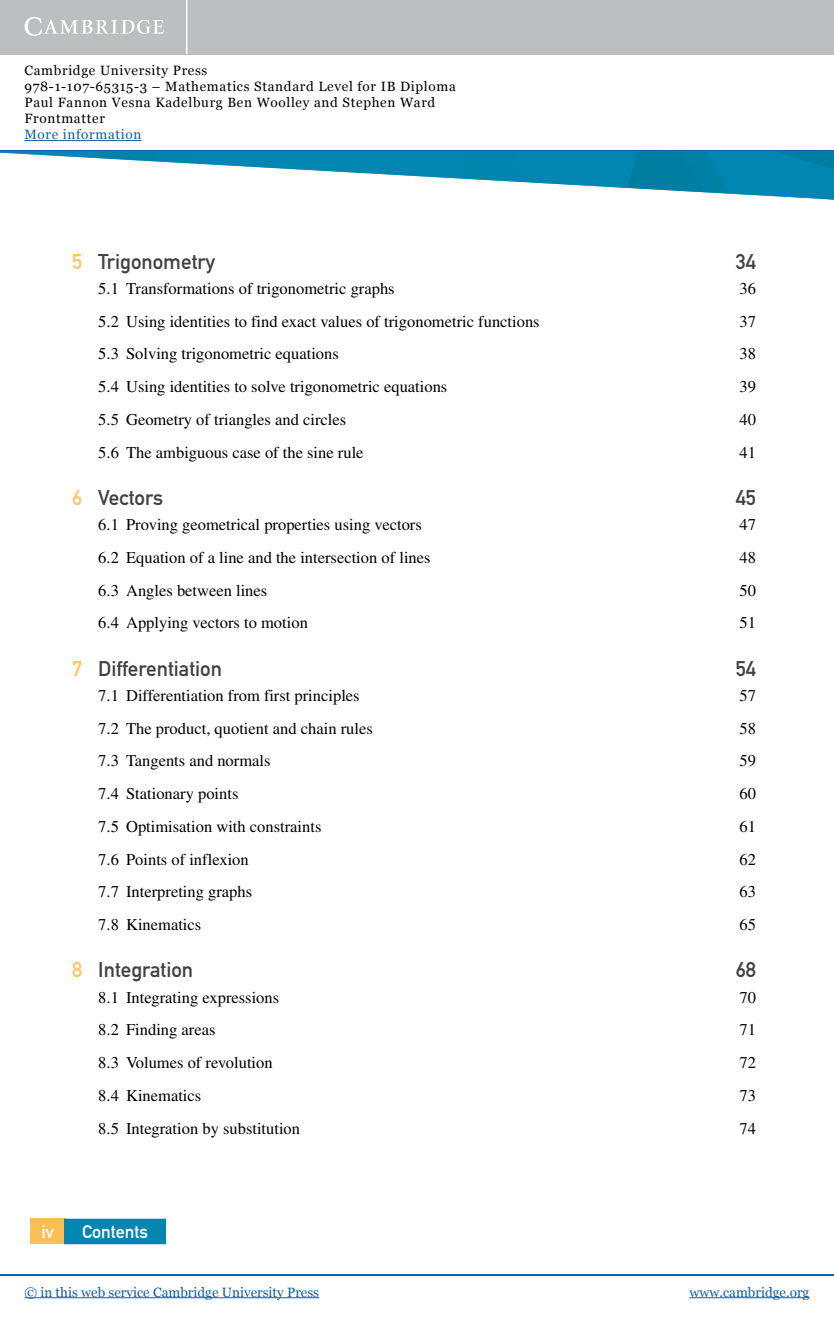
<style>
.page{position:relative;width:834px;height:1321px;background:#fff}
.page>*{position:absolute;margin:0;border:0;box-sizing:border-box;transform-origin:0 0}
.t1{font:21px "DIN Mittelschrift Std";color:#414042}
.t2{font:18px "DIN Mittelschrift Std";color:#fff}
.t3{font:16.5px "Times LT Std";color:#000}
.t4{font:13.5px/16px "Georgia";letter-spacing:.05em;color:#000}
.t5{font:13.5px "Georgia";color:#115fa4}
.t6{font:13.5px "Georgia";letter-spacing:.05em;color:#115fa4}
.s1{color:#fec468}
</style>
<div class="page">
<div style="left:0;top:0;width:833px;height:54px;background:#bcbec0"></div>
<hr style="left:186px;top:0;width:1px;height:54px;background:#fff">
<svg style="left:24px;top:17px;width:140px;height:19px"></svg>
<hr style="left:24px;top:140px;width:117px;height:1px;background:#115fa4">
<hr style="left:0;top:150px;width:833px;height:1px;background:#115fa4">
<hr style="left:0;top:1274px;width:833px;height:1px;background:#115fa4">
<hr style="left:24px;top:1297px;width:295px;height:1px;background:#115fa4">
<hr style="left:689px;top:1297px;width:120px;height:1px;background:#115fa4">
<svg style="left:0;top:151px;width:833px;height:49px"></svg>
<div style="left:30px;top:1219px;width:35px;height:25px;background:#fdbe56"></div>
<div style="left:64px;top:1219px;width:102px;height:25px;background:#0086b0"></div>
<p class="t4" style="left:24px;top:62px;width:433px">Cambridge University Press<br>978-1-107-65315-3 – Mathematics Standard Level for IB Diploma Paul Fannon Vesna Kadelburg Ben Woolley and Stephen Ward Frontmatter</p>
<p class="t6" style="left:24px;top:126px;width:118px">More information</p>
<p class="t1" style="left:72px;top:249px;width:144px"><span class="s1">5</span> Trigonometry</p>
<p class="t1" style="left:735px;top:249px;width:22px">34</p>
<p class="t3" style="left:98px;top:279px;width:298px">5.1 Transformations of trigonometric graphs</p>
<p class="t3" style="left:739px;top:279px;width:18px">36</p>
<p class="t3" style="left:98px;top:312px;width:443px">5.2 Using identities to find exact values of trigonometric functions</p>
<p class="t3" style="left:739px;top:312px;width:18px">37</p>
<p class="t3" style="left:98px;top:344px;width:242px">5.3 Solving trigonometric equations</p>
<p class="t3" style="left:739px;top:344px;width:18px">38</p>
<p class="t3" style="left:98px;top:377px;width:350px">5.4 Using identities to solve trigonometric equations</p>
<p class="t3" style="left:739px;top:377px;width:18px">39</p>
<p class="t3" style="left:98px;top:410px;width:249px">5.5 Geometry of triangles and circles</p>
<p class="t3" style="left:739px;top:410px;width:18px">40</p>
<p class="t3" style="left:98px;top:443px;width:267px">5.6 The ambiguous case of the sine rule</p>
<p class="t3" style="left:739px;top:443px;width:18px">41</p>
<p class="t1" style="left:72px;top:485px;width:93px"><span class="s1">6</span> Vectors</p>
<p class="t1" style="left:735px;top:485px;width:22px">45</p>
<p class="t3" style="left:98px;top:515px;width:325px">6.1 Proving geometrical properties using vectors</p>
<p class="t3" style="left:739px;top:515px;width:18px">47</p>
<p class="t3" style="left:98px;top:548px;width:334px">6.2 Equation of a line and the intersection of lines</p>
<p class="t3" style="left:739px;top:548px;width:18px">48</p>
<p class="t3" style="left:98px;top:581px;width:170px">6.3 Angles between lines</p>
<p class="t3" style="left:739px;top:581px;width:18px">50</p>
<p class="t3" style="left:98px;top:613px;width:211px">6.4 Applying vectors to motion</p>
<p class="t3" style="left:739px;top:613px;width:18px">51</p>
<p class="t1" style="left:72px;top:656px;width:151px"><span class="s1">7</span> Differentiation</p>
<p class="t1" style="left:735px;top:656px;width:22px">54</p>
<p class="t3" style="left:98px;top:686px;width:263px">7.1 Differentiation from first principles</p>
<p class="t3" style="left:739px;top:686px;width:18px">57</p>
<p class="t3" style="left:98px;top:719px;width:276px">7.2 The product, quotient and chain rules</p>
<p class="t3" style="left:739px;top:719px;width:18px">58</p>
<p class="t3" style="left:98px;top:751px;width:174px">7.3 Tangents and normals</p>
<p class="t3" style="left:739px;top:751px;width:18px">59</p>
<p class="t3" style="left:98px;top:784px;width:142px">7.4 Stationary points</p>
<p class="t3" style="left:739px;top:784px;width:18px">60</p>
<p class="t3" style="left:98px;top:817px;width:225px">7.5 Optimisation with constraints</p>
<p class="t3" style="left:739px;top:817px;width:18px">61</p>
<p class="t3" style="left:98px;top:850px;width:152px">7.6 Points of inflexion</p>
<p class="t3" style="left:739px;top:850px;width:18px">62</p>
<p class="t3" style="left:98px;top:882px;width:155px">7.7 Interpreting graphs</p>
<p class="t3" style="left:739px;top:882px;width:18px">63</p>
<p class="t3" style="left:98px;top:915px;width:104px">7.8 Kinematics</p>
<p class="t3" style="left:739px;top:915px;width:18px">65</p>
<p class="t1" style="left:72px;top:958px;width:123px"><span class="s1">8</span> Integration</p>
<p class="t1" style="left:735px;top:958px;width:22px">68</p>
<p class="t3" style="left:98px;top:988px;width:182px">8.1 Integrating expressions</p>
<p class="t3" style="left:739px;top:988px;width:18px">70</p>
<p class="t3" style="left:98px;top:1020px;width:119px">8.2 Finding areas</p>
<p class="t3" style="left:739px;top:1020px;width:18px">71</p>
<p class="t3" style="left:98px;top:1053px;width:176px">8.3 Volumes of revolution</p>
<p class="t3" style="left:739px;top:1053px;width:18px">72</p>
<p class="t3" style="left:98px;top:1086px;width:104px">8.4 Kinematics</p>
<p class="t3" style="left:739px;top:1086px;width:18px">73</p>
<p class="t3" style="left:98px;top:1119px;width:203px">8.5 Integration by substitution</p>
<p class="t3" style="left:739px;top:1119px;width:18px">74</p>
<p class="t2" style="left:42px;top:1221px;width:14px">iv</p>
<p class="t2" style="left:82px;top:1221px;width:67px">Contents</p>
<p class="t5" style="left:24px;top:1284px;width:296px">© in this web service Cambridge University Press</p>
<p class="t5" style="left:689px;top:1284px;width:121px">www.cambridge.org</p>
</div>
